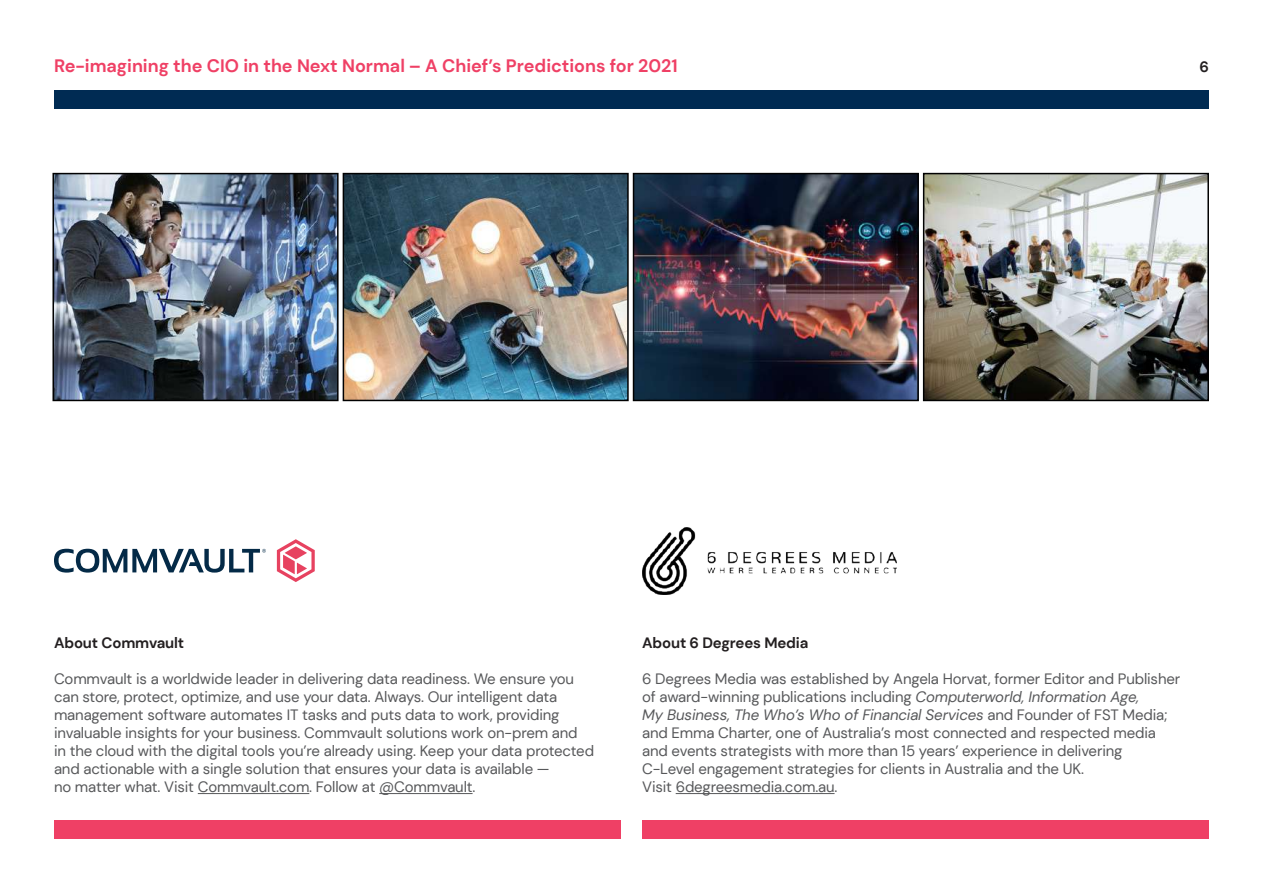
<style>
.page{position:relative;width:1263px;height:893px;background:#fff}
.page>*{position:absolute;margin:0;border:0;box-sizing:border-box;transform-origin:0 0}
.t1{font:700 18px "DM Sans";color:#ef4065}
.t2{font:15px/18px "DM Sans";letter-spacing:-.01em;color:#57585a}
.t3{font:700 15px "DM Sans";letter-spacing:-.01em;color:#231f20}
.s1{font-style:italic}
</style>
<div class="page">
<div style="left:54px;top:90px;width:1155px;height:18px;background:#002b53"></div>
<img style="left:636px;top:176px;width:280px;height:222px">
<div style="left:633px;top:173px;width:286px;height:228px;border:2px solid #010101"></div>
<hr style="left:198px;top:793px;width:111px;height:1px;background:#57585a">
<hr style="left:379px;top:793px;width:94px;height:1px;background:#57585a">
<hr style="left:676px;top:793px;width:158px;height:1px;background:#57585a">
<div style="left:54px;top:821px;width:567px;height:18px;background:#ef4065"></div>
<div style="left:642px;top:821px;width:567px;height:18px;background:#ef4065"></div>
<img style="left:642px;top:527px;width:255px;height:67px">
<img style="left:55px;top:176px;width:281px;height:222px">
<div style="left:52px;top:173px;width:287px;height:228px;border:2px solid #010101"></div>
<img style="left:346px;top:176px;width:280px;height:222px">
<div style="left:343px;top:173px;width:286px;height:228px;border:2px solid #010101"></div>
<img style="left:926px;top:176px;width:280px;height:222px">
<div style="left:923px;top:173px;width:286px;height:228px;border:2px solid #010101"></div>
<svg style="left:54px;top:549px;width:212px;height:24px"></svg>
<svg style="left:277px;top:539px;width:38px;height:43px"></svg>
<p class="t1" style="left:54px;top:54px;width:625px">Re-imagining the CIO in the Next Normal – A Chief’s Predictions for 2021</p>
<p class="t3" style="left:1199px;top:57px;width:11px">6</p>
<p class="t3" style="left:54px;top:633px;width:132px">About Commvault</p>
<p class="t2" style="left:54px;top:670px;width:542px">Commvault is a worldwide leader in delivering data readiness. We ensure you can store, protect, optimize, and use your data. Always. Our intelligent data management software automates IT tasks and puts data to work, providing invaluable insights for your business. Commvault solutions work on-prem and<br>in the cloud with the digital tools you’re already using. Keep your data protected and actionable with a single solution that ensures your data is available —<br>no matter what. Visit Commvault.com. Follow at @Commvault.</p>
<p class="t3" style="left:642px;top:633px;width:168px">About 6 Degrees Media</p>
<p class="t2" style="left:642px;top:670px;width:540px">6 Degrees Media was established by Angela Horvat, former Editor and Publisher of award-winning publications including <span class="s1">Computerworld, Information Age,<br>My Business, The Who’s Who of Financial Services</span> and Founder of FST Media; and Emma Charter, one of Australia’s most connected and respected media and events strategists with more than 15 years’ experience in delivering<br>C-Level engagement strategies for clients in Australia and the UK.<br>Visit 6degreesmedia.com.au.</p>
</div>
